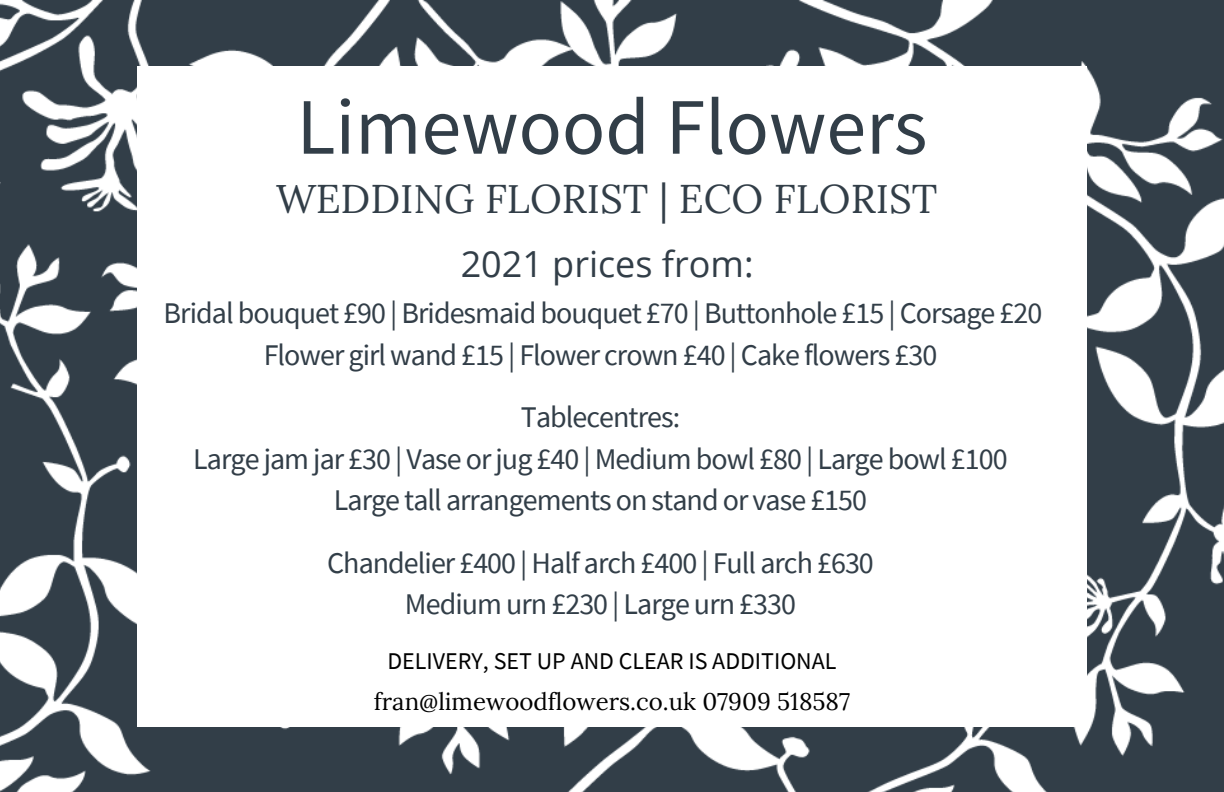
<style>
.page{position:relative;width:1224px;height:792px;background:#fff}
.page>*{position:absolute;margin:0;border:0;box-sizing:border-box;transform-origin:0 0}
.t1{font:80px "Source Sans Pro";color:#323e48}
.t2{font:40px "Lora";color:#323e48}
.t3{font:36px "Open Sans";color:#323e48}
.t4{font:30px "Source Sans Pro";letter-spacing:-.03em;color:#323e48}
.t5{font:24px "Lora";color:#000}
.t6{font:24px "Source Sans Pro";color:#000}
</style>
<div class="page">
<img style="left:0;top:0;width:1224px;height:792px">
<div style="left:138px;top:66px;width:949px;height:661px;background:#fff"></div>
<p class="t1" style="left:297px;top:75px;width:632px">Limewood Flowers</p>
<p class="t2" style="left:276px;top:173px;width:663px">WEDDING FLORIST | ECO FLORIST</p>
<p class="t3" style="left:461px;top:238px;width:294px">2021 prices from:</p>
<p class="t4" style="left:164px;top:294px;width:880px">Bridal bouquet £90 | Bridesmaid bouquet £70 | Buttonhole £15 | Corsage £20</p>
<p class="t4" style="left:264px;top:335px;width:675px">Flower girl wand £15 | Flower crown £40 | Cake flowers £30</p>
<p class="t4" style="left:521px;top:398px;width:161px">Tablecentres:</p>
<p class="t4" style="left:193px;top:439px;width:816px">Large jam jar £30 | Vase orjug £40 | Medium bowl £80 | Large bowl £100</p>
<p class="t4" style="left:334px;top:481px;width:535px">Large tall arrangements on stand or vase £150</p>
<p class="t4" style="left:327px;top:543px;width:548px">Chandelier £400 | Half arch £400 | Full arch £630</p>
<p class="t4" style="left:405px;top:585px;width:393px">Medium urn £230 | Large urn £330</p>
<p class="t6" style="left:387px;top:646px;width:451px">DELIVERY, SET UP AND CLEAR IS ADDITIONAL</p>
<p class="t5" style="left:374px;top:686px;width:478px">fran@limewoodflowers.co.uk 07909 518587</p>
</div>
